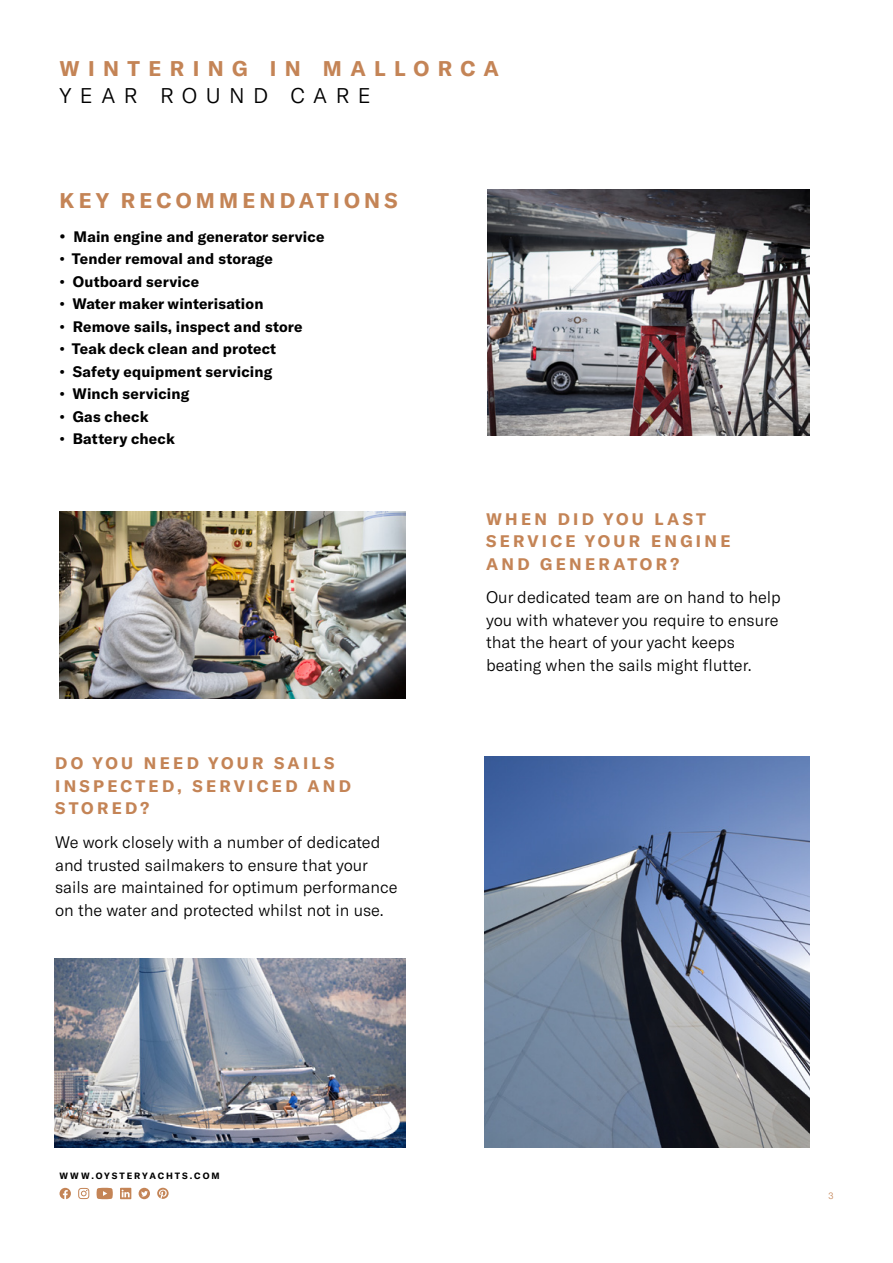
<style>
.page{position:relative;width:893px;height:1263px;background:#fff}
.page>*{position:absolute;margin:0;border:0;box-sizing:border-box;transform-origin:0 0}
.t1{font:700 21px "GT America";letter-spacing:.4em;color:#c48456}
.t2{font:700 21px "GT America";letter-spacing:.2em;color:#c48456}
.t3{font:300 21px "GT America";letter-spacing:.4em;color:#000}
.t4{font:300 16.5px/22.5px "GT America";color:#000}
.t5{font:700 16.5px/22.5px "GT America";letter-spacing:.2em;color:#c48456}
.t6{font:700 15px "GT America";letter-spacing:.01em;color:#000}
.t7{font:700 9px "GT America";letter-spacing:.215em;color:#000}
.t8{font:300 9px "GT America";color:#c48456}
.s1{font-size:16.5px}
</style>
<div class="page">
<img style="left:485px;top:756px;width:324px;height:392px">
<img style="left:60px;top:511px;width:345px;height:187px">
<svg style="left:60px;top:1188px;width:11px;height:11px"></svg>
<svg style="left:139px;top:1188px;width:11px;height:11px"></svg>
<svg style="left:78px;top:1188px;width:11px;height:11px"></svg>
<svg style="left:97px;top:1188px;width:16px;height:11px"></svg>
<svg style="left:120px;top:1188px;width:11px;height:11px"></svg>
<svg style="left:157px;top:1188px;width:12px;height:11px"></svg>
<img style="left:488px;top:189px;width:321px;height:247px">
<img style="left:54px;top:959px;width:351px;height:189px">
<p class="t1" style="left:60px;top:56px;width:441px">WINTERING IN MALLORCA</p>
<p class="t3" style="left:60px;top:84px;width:313px">YEAR ROUND CARE</p>
<p class="t2" style="left:60px;top:187px;width:340px">KEY RECOMMENDATIONS</p>
<p class="t6" style="left:60px;top:227px;width:267px"><span class="s1">•</span> Main engine and generator service</p>
<p class="t6" style="left:60px;top:249px;width:215px">• Tender removal and storage</p>
<p class="t6" style="left:60px;top:272px;width:141px">• Outboard service</p>
<p class="t6" style="left:60px;top:294px;width:205px">• Water maker winterisation</p>
<p class="t6" style="left:60px;top:317px;width:244px">• Remove sails, inspect and store</p>
<p class="t6" style="left:60px;top:339px;width:218px">• Teak deck clean and protect</p>
<p class="t6" style="left:60px;top:362px;width:214px">• Safety equipment servicing</p>
<p class="t6" style="left:60px;top:384px;width:131px">• Winch servicing</p>
<p class="t6" style="left:60px;top:407px;width:91px">• Gas check</p>
<p class="t6" style="left:60px;top:429px;width:117px">• Battery check</p>
<p class="t5" style="left:55px;top:752px;width:297px">DO YOU NEED YOUR SAILS<br>INSPECTED, SERVICED AND<br>STORED?</p>
<p class="t4" style="left:55px;top:831px;width:344px">We work closely with a number of dedicated and trusted sailmakers to ensure that your sails are maintained for optimum performance on the water and protected whilst not in use.</p>
<p class="t5" style="left:486px;top:507px;width:246px">WHEN DID YOU LAST<br>SERVICE YOUR ENGINE<br>AND GENERATOR?</p>
<p class="t4" style="left:486px;top:586px;width:296px">Our dedicated team are on hand to help you with whatever you require to ensure that the heart of your yacht keeps beating when the sails might flutter.</p>
<p class="t7" style="left:60px;top:1170px;width:162px">WWW.OYSTERYACHTS.COM</p>
<p class="t8" style="left:828px;top:1191px;width:7px">3</p>
</div>
